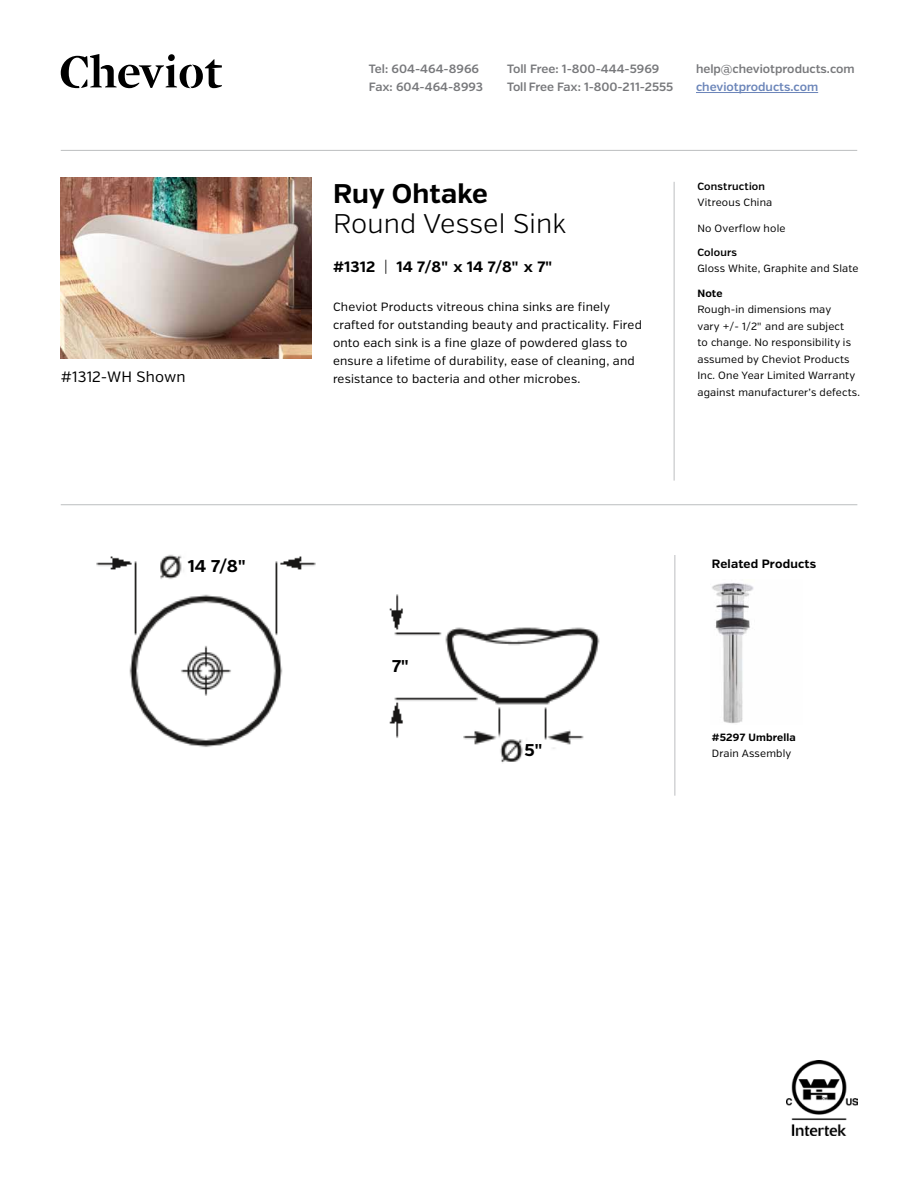
<style>
.page{position:relative;width:918px;height:1188px;background:#fff}
.page>*{position:absolute;margin:0;border:0;box-sizing:border-box;transform-origin:0 0}
.t1{font:300 27px "Verb";letter-spacing:.005em;color:#000}
.t2{font:700 27px "Verb";letter-spacing:.005em;color:#000}
.t3{font:700 17.1px "Verb";color:#000}
.t4{font:700 15px "Verb";letter-spacing:.01em;color:#000}
.t5{font:15px "Verb";letter-spacing:.01em;color:#000}
.t6{font:12px/18px "Verb";letter-spacing:.015em;color:#000}
.t7{font:600 12px/18px "Verb";color:#77787b}
.t8{font:600 12px "Verb";color:#6b85b9}
.t9{font:700 12px "Verb";letter-spacing:.015em;color:#000}
.t10{font:10.5px/16.5px "Verb";letter-spacing:.015em;color:#000}
.t11{font:600 10.5px "Verb";letter-spacing:.015em;color:#000}
.t12{font:700 10.5px "Verb";letter-spacing:.015em;color:#000}
.s1{font-weight:300}
</style>
<div class="page">
<img style="left:787px;top:1061px;width:70px;height:74px">
<img style="left:61px;top:178px;width:251px;height:181px">
<img style="left:389px;top:594px;width:211px;height:169px">
<img style="left:96px;top:554px;width:220px;height:193px">
<div style="left:362px;top:639px;width:78px;height:53px;background:#fff"></div>
<img style="left:712px;top:583px;width:42px;height:141px">
<hr style="left:674px;top:555px;width:1px;height:241px;background:#bcbec0">
<hr style="left:61px;top:150px;width:796px;height:1px;background:#bcbec0">
<hr style="left:61px;top:504px;width:796px;height:1px;background:#bcbec0">
<hr style="left:674px;top:182px;width:1px;height:299px;background:#bcbec0">
<svg style="left:61px;top:54px;width:161px;height:34px"></svg>
<hr style="left:696px;top:92px;width:122px;height:1px;background:#6b85b9">
<p class="t7" style="left:369px;top:60px;width:116px">Tel: 604-464-8966<br>Fax: 604-464-8993</p>
<p class="t7" style="left:507px;top:60px;width:168px">Toll Free: 1-800-444-5969<br>Toll Free Fax: 1-800-211-2555</p>
<p class="t7" style="left:696px;top:60px;width:160px">help@cheviotproducts.com</p>
<p class="t8" style="left:696px;top:80px;width:124px">cheviotproducts.com</p>
<h1 class="t2" style="left:333px;top:178px;width:157px">Ruy Ohtake</h1>
<h1 class="t1" style="left:333px;top:208px;width:235px">Round Vessel Sink</h1>
<h3 class="t4" style="left:333px;top:258px;width:221px">#1312 <span class="s1">|</span> 14 7/8" x 14 7/8" x 7"</h3>
<p class="t6" style="left:333px;top:298px;width:310px">Cheviot Products vitreous china sinks are finely crafted for outstanding beauty and practicality. Fired onto each sink is a fine glaze of powdered glass to ensure a lifetime of durability, ease of cleaning, and</p>
<h3 class="t5" style="left:61px;top:368px;width:126px">#1312-WH Shown</h3>
<p class="t6" style="left:333px;top:370px;width:249px">resistance to bacteria and other microbes.</p>
<p class="t11" style="left:697px;top:180px;width:69px">Construction</p>
<p class="t10" style="left:697px;top:195px;width:76px">Vitreous China</p>
<p class="t10" style="left:697px;top:220px;width:90px">No Overflow hole</p>
<p class="t11" style="left:697px;top:246px;width:41px">Colours</p>
<p class="t10" style="left:697px;top:261px;width:163px">Gloss White, Graphite and Slate</p>
<p class="t12" style="left:697px;top:287px;width:27px">Note</p>
<p class="t10" style="left:697px;top:302px;width:164px">Rough-in dimensions may<br>vary +/- 1/2" and are subject<br>to change. No responsibility is assumed by Cheviot Products<br>Inc. One Year Limited Warranty against manufacturer’s defects.</p>
<h2 class="t3" style="left:188px;top:556px;width:60px">14 7/8"</h2>
<h2 class="t3" style="left:392px;top:656px;width:19px">7"</h2>
<h2 class="t3" style="left:524px;top:740px;width:20px">5"</h2>
<p class="t9" style="left:712px;top:557px;width:106px">Related Products</p>
<p class="t12" style="left:712px;top:731px;width:86px">#5297 Umbrella</p>
<p class="t10" style="left:712px;top:745px;width:81px">Drain Assembly</p>
</div>
